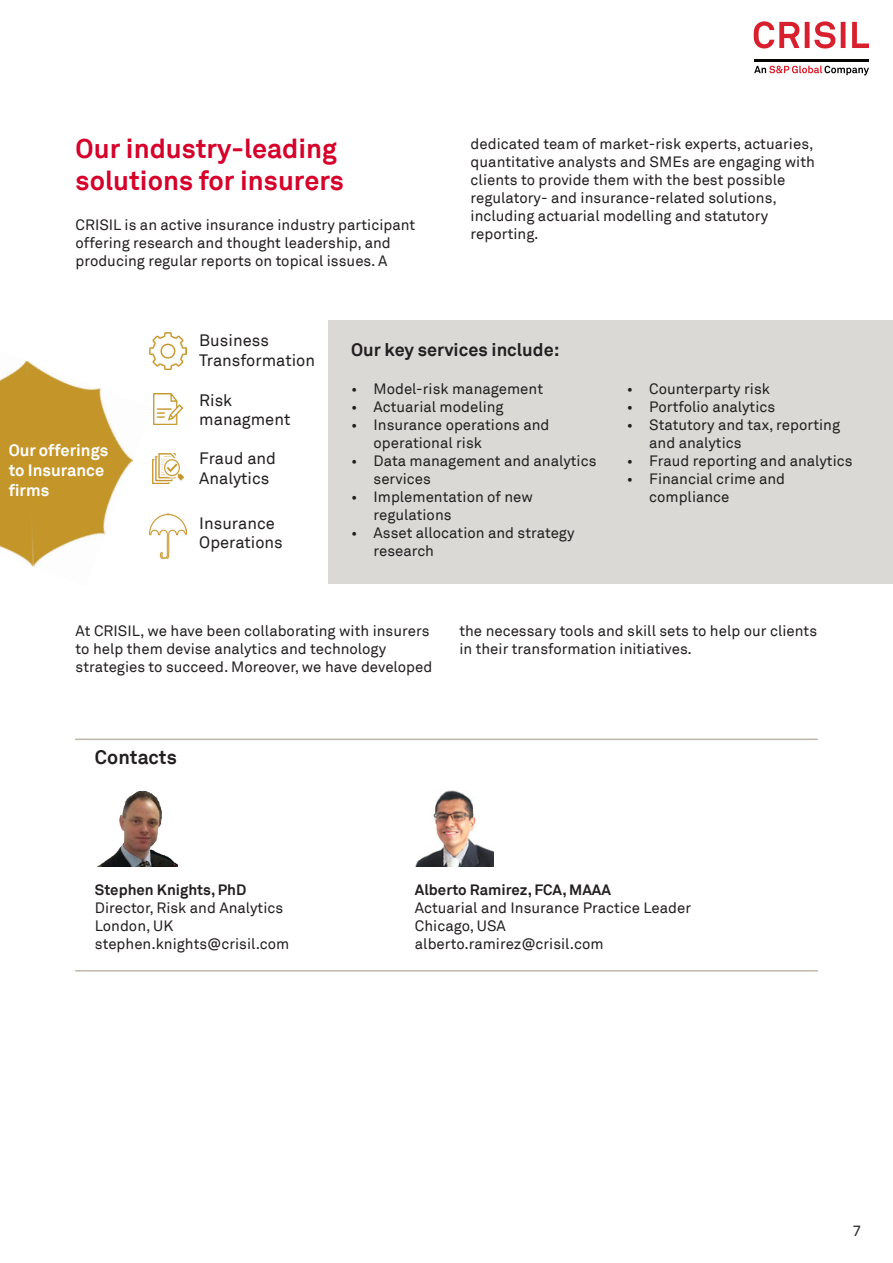
<style>
.page{position:relative;width:893px;height:1263px;background:#fff}
.page>*{position:absolute;margin:0;border:0;box-sizing:border-box;transform-origin:0 0}
.t1{font:700 27px/32.4px "Akkurat Pro";color:#d6002a}
.t2{font:700 19.5px "Akkurat Pro";color:#231f20}
.t3{font:700 18px "Akkurat Pro";color:#231f20}
.Text{font:16.5px/19.8px "Akkurat Pro";color:#231f20}
.Text-2{font:700 16.5px "Akkurat Pro";color:#fff}
.t4{font:15px/18px "Akkurat Pro";color:#231f20}
.t5{font:700 15px "Akkurat Pro";color:#231f20}
.s1{font-size:14.55px}
</style>
<div class="page">
<svg style="left:754px;top:66px;width:115px;height:9px"></svg>
<hr style="left:754px;top:59px;width:115px;height:2px;background:#040503">
<svg style="left:754px;top:21px;width:115px;height:28px"></svg>
<div style="left:328px;top:321px;width:565px;height:263px;background:#dbd9d6"></div>
<img style="left:0;top:361px;width:150px;height:206px">
<img style="left:152px;top:453px;width:31px;height:31px">
<img style="left:154px;top:394px;width:28px;height:31px">
<img style="left:149px;top:332px;width:38px;height:37px">
<img style="left:150px;top:514px;width:36px;height:45px">
<hr style="left:75px;top:738px;width:743px;height:2px;background:#beb7a9">
<hr style="left:75px;top:970px;width:743px;height:1px;background:#beb7a9">
<img style="left:415px;top:790px;width:78px;height:76px">
<img style="left:98px;top:790px;width:79px;height:76px">
<p class="t1" style="left:76px;top:132px;width:270px">Our industry-leading solutions for insurers</p>
<p class="t4" style="left:76px;top:216px;width:341px">CRISIL is an active insurance industry participant offering research and thought leadership, and producing regular reports on topical issues. A</p>
<p class="t4" style="left:471px;top:135px;width:346px">dedicated team of market-risk experts, actuaries, quantitative analysts and SMEs are engaging with clients to provide them with the best possible regulatory- and insurance-related solutions, including actuarial modelling and statutory reporting.</p>
<p class="Text-2" style="left:9px;top:440px;width:101px">Our offerings</p>
<p class="Text-2" style="left:9px;top:460px;width:97px">to Insurance</p>
<p class="Text-2" style="left:9px;top:480px;width:42px">firms</p>
<p class="Text" style="left:199px;top:331px;width:71px">Business</p>
<p class="Text" style="left:199px;top:351px;width:117px">Transformation</p>
<p class="Text" style="left:199px;top:390px;width:93px">Risk managment</p>
<p class="Text" style="left:199px;top:449px;width:78px">Fraud and</p>
<p class="Text" style="left:199px;top:469px;width:72px">Analytics</p>
<p class="Text" style="left:199px;top:513px;width:77px">Insurance</p>
<p class="Text" style="left:199px;top:533px;width:85px">Operations</p>
<p class="t3" style="left:351px;top:338px;width:210px">Our key services include:</p>
<p class="t4" style="left:351px;top:380px;width:194px"><span class="s1">•</span> Model-risk management</p>
<p class="t4" style="left:351px;top:398px;width:154px"><span class="s1">•</span> Actuarial modeling</p>
<p class="t4" style="left:374px;top:416px;width:177px;text-indent:-22px"><span class="s1">•</span> Insurance operations and operational risk</p>
<p class="t4" style="left:374px;top:452px;width:224px;text-indent:-22px"><span class="s1">•</span> Data management and analytics services</p>
<p class="t4" style="left:374px;top:488px;width:161px;text-indent:-22px"><span class="s1">•</span> Implementation of new regulations</p>
<p class="t4" style="left:374px;top:524px;width:203px;text-indent:-22px"><span class="s1">•</span> Asset allocation and strategy research</p>
<p class="t4" style="left:627px;top:380px;width:145px"><span class="s1">•</span> Counterparty risk</p>
<p class="t4" style="left:627px;top:398px;width:150px"><span class="s1">•</span> Portfolio analytics</p>
<p class="t4" style="left:649px;top:416px;width:192px;text-indent:-22px"><span class="s1">•</span> Statutory and tax, reporting and analytics</p>
<p class="t4" style="left:627px;top:452px;width:227px"><span class="s1">•</span> Fraud reporting and analytics</p>
<p class="t4" style="left:649px;top:470px;width:137px;text-indent:-22px"><span class="s1">•</span> Financial crime and compliance</p>
<p class="t4" style="left:76px;top:622px;width:358px">At CRISIL, we have been collaborating with insurers to help them devise analytics and technology strategies to succeed. Moreover, we have developed</p>
<p class="t4" style="left:459px;top:622px;width:359px">the necessary tools and skill sets to help our clients in their transformation initiatives.</p>
<p class="t2" style="left:95px;top:745px;width:83px">Contacts</p>
<p class="t5" style="left:95px;top:880px;width:153px">Stephen Knights, PhD</p>
<p class="t4" style="left:95px;top:899px;width:190px">Director, Risk and Analytics</p>
<p class="t4" style="left:95px;top:917px;width:80px">London, UK</p>
<p class="t4" style="left:95px;top:935px;width:196px">stephen.knights@crisil.com</p>
<p class="t5" style="left:415px;top:880px;width:198px">Alberto Ramirez, FCA, MAAA</p>
<p class="t4" style="left:415px;top:899px;width:278px">Actuarial and Insurance Practice Leader</p>
<p class="t4" style="left:415px;top:917px;width:92px">Chicago, USA</p>
<p class="t4" style="left:415px;top:935px;width:190px">alberto.ramirez@crisil.com</p>
<p class="t4" style="left:853px;top:1222px;width:10px">7</p>
</div>
